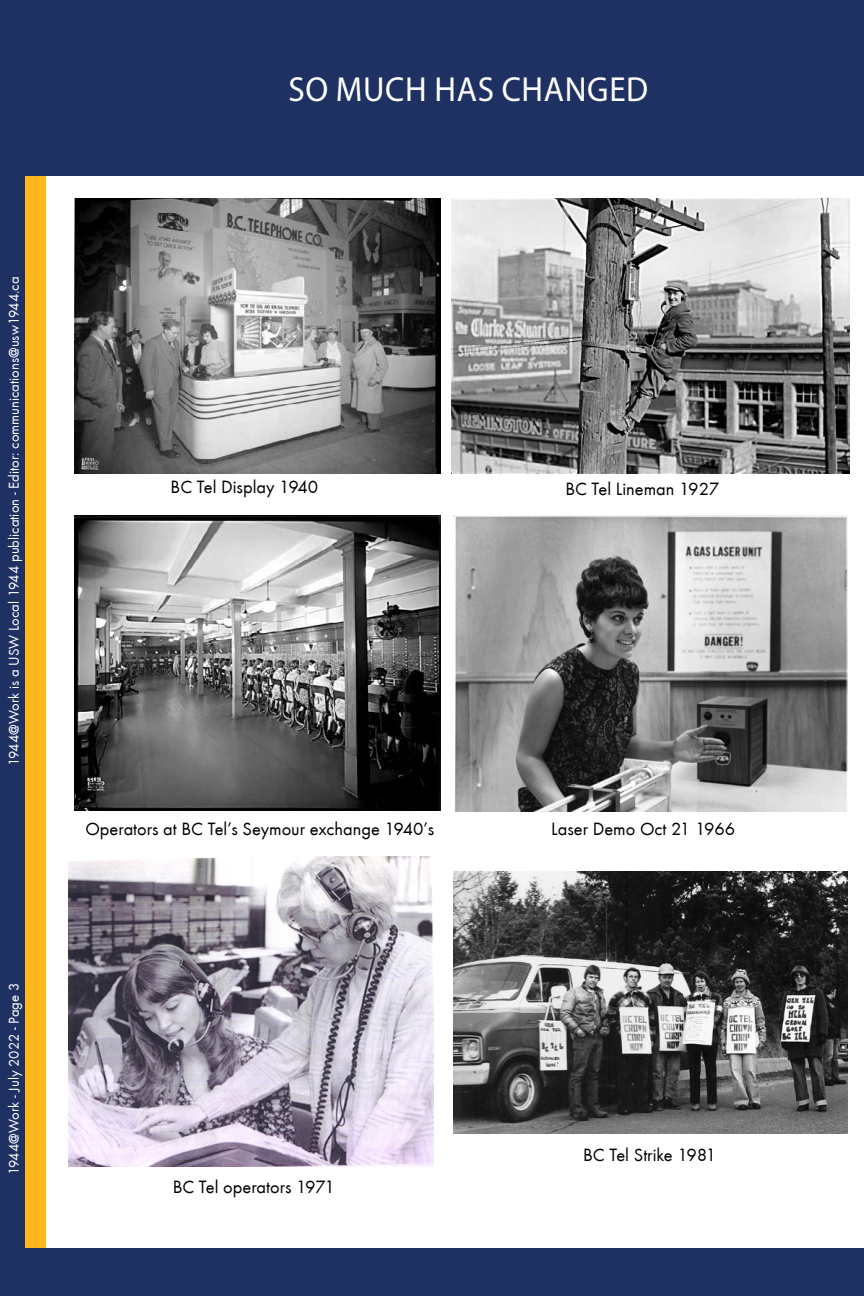
<style>
.page{position:relative;width:864px;height:1296px;background:#fff}
.page>*{position:absolute;margin:0;border:0;box-sizing:border-box;transform-origin:0 0}
.t1{font:34.8px "Myriad Pro";letter-spacing:.02em;color:#fff;scale:.95 1}
.t2{font:18.3px "Futura T";color:#000}
.t3{font:14.7px "Futura T";color:#fff}
</style>
<div class="page">
<div style="left:0;top:54px;width:26px;height:1242px;background:#1f3162"></div>
<div style="left:25px;top:54px;width:21px;height:1219px;background:#ffb71e"></div>
<div style="left:0;top:0;width:864px;height:176px;background:#1f3162"></div>
<div style="left:25px;top:1249px;width:839px;height:47px;background:#1f3162"></div>
<img style="left:451px;top:199px;width:399px;height:274px">
<img style="left:75px;top:199px;width:366px;height:274px">
<img style="left:75px;top:516px;width:366px;height:294px">
<img style="left:454px;top:516px;width:393px;height:296px">
<img style="left:68px;top:856px;width:366px;height:310px">
<img style="left:454px;top:871px;width:393px;height:263px">
<h1 class="t1" style="left:288px;top:68px;width:380px">SO MUCH HAS CHANGED</h1>
<p class="t3" style="left:6px;top:766px;width:491px;rotate:-90deg">1944@Work is a USW Local 1944 publication - Editor: communications@usw1944.ca</p>
<p class="t3" style="left:6px;top:1175px;width:194px;rotate:-90deg">1944@Work - July 2022 - Page 3</p>
<p class="t2" style="left:171px;top:476px;width:149px">BC Tel Display 1940</p>
<p class="t2" style="left:565px;top:479px;width:155px">BC Tel Lineman 1927</p>
<p class="t2" style="left:85px;top:819px;width:350px">Operators at BC Tel’s Seymour exchange 1940’s</p>
<p class="t2" style="left:551px;top:819px;width:186px">Laser Demo Oct 21 1966</p>
<p class="t2" style="left:173px;top:1177px;width:164px">BC Tel operators 1971</p>
<p class="t2" style="left:583px;top:1145px;width:135px">BC Tel Strike 1981</p>
</div>
